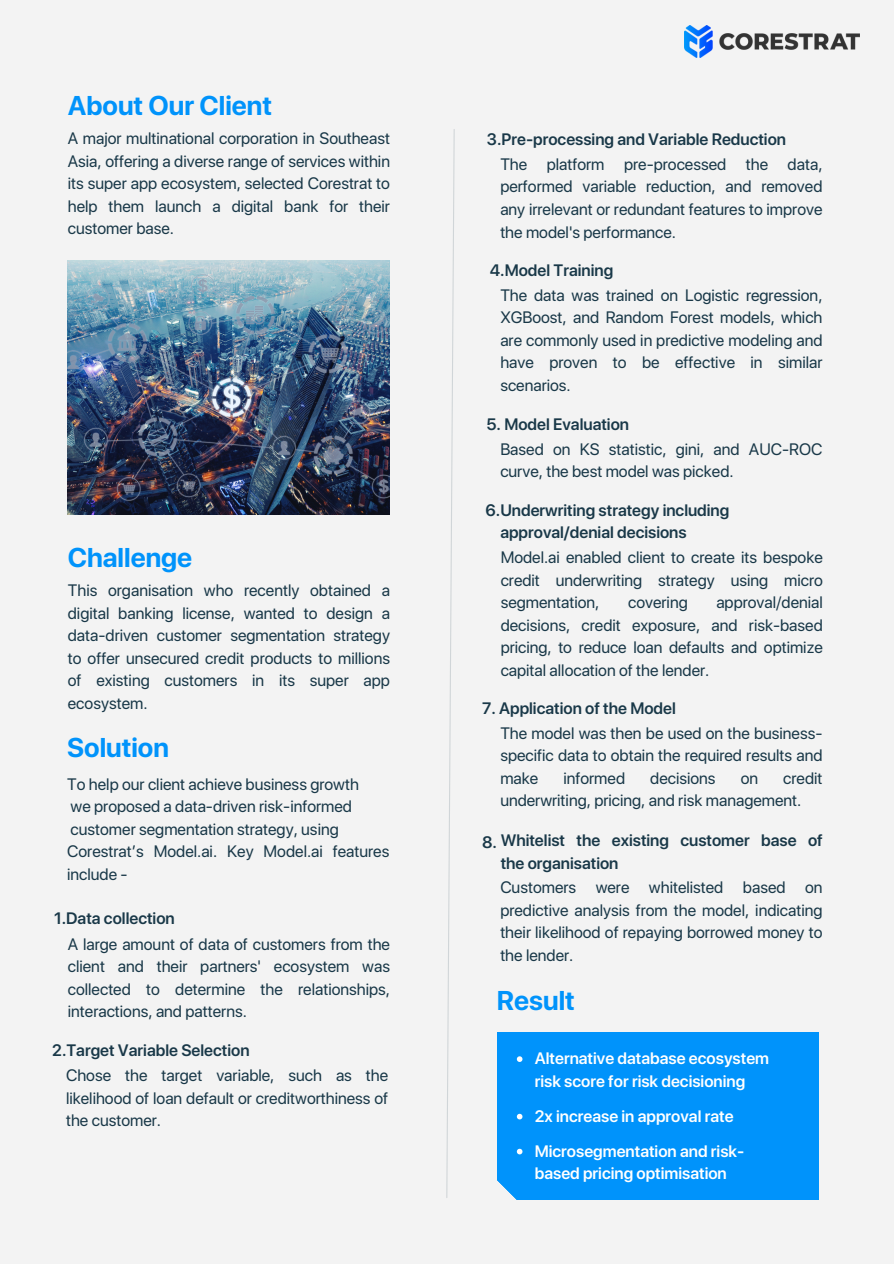
<style>
.page{position:relative;width:894px;height:1264px;background:#fff}
.page>*{position:absolute;margin:0;border:0;box-sizing:border-box;transform-origin:0 0}
.t1{font:700 27px "SF Pro Display";color:#0093fb}
.t2{font:16.5px/22.5px "SF Pro Display";color:#193848;text-align:justify}
.t3{font:600 16.5px/22.5px "SF Pro Display";color:#193848}
.t4{font:600 16.5px/22.5px "SF Pro Display";color:#fff}
</style>
<div class="page">
<div style="left:0;top:0;width:893px;height:1263px;background:#f3f3f3"></div>
<img style="left:68px;top:260px;width:322px;height:255px">
<div style="left:497px;top:1031px;width:321px;height:168px;background:#0093fb"></div>
<svg style="left:446px;top:129px;width:103px;height:1071px"></svg>
<img style="left:684px;top:26px;width:175px;height:31px">
<p class="t1" style="left:68px;top:89px;width:205px">About Our Client</p>
<p class="t2" style="left:68px;top:127px;width:323px">A major multinational corporation in Southeast Asia, offering a diverse range of services within its super app ecosystem, selected Corestrat to help them launch a digital bank for their customer base.</p>
<p class="t1" style="left:68px;top:541px;width:126px">Challenge</p>
<p class="t2" style="left:68px;top:579px;width:323px">This organisation who recently obtained a digital banking license, wanted to design a data-driven customer segmentation strategy to offer unsecured credit products to millions of existing customers in its super app ecosystem.</p>
<h2 class="t1" style="left:67px;top:731px;width:103px">Solution</h2>
<p class="t2" style="left:67px;top:772px;width:293px">To help our client achieve business growth</p>
<h2 class="t2" style="left:71px;top:795px;width:283px">we proposed a data-driven risk-informed</h2>
<p class="t2" style="left:71px;top:817px;width:269px">customer segmentation strategy, using</p>
<p class="t2" style="left:67px;top:840px;width:323px">Corestrat’s Model.ai. Key Model.ai features include -</p>
<h2 class="t3" style="left:54px;top:907px;width:122px">1.Data collection</h2>
<h2 class="t2" style="left:68px;top:932px;width:323px">A large amount of data of customers from the client and their partners' ecosystem was collected to determine the relationships, interactions, and patterns.</h2>
<p class="t3" style="left:52px;top:1039px;width:199px">2.Target Variable Selection</p>
<h2 class="t2" style="left:66px;top:1063px;width:323px">Chose the target variable, such as the likelihood of loan default or creditworthiness of the customer.</h2>
<p class="t3" style="left:486px;top:128px;width:300px">3.Pre-processing and Variable Reduction</p>
<p class="t2" style="left:500px;top:153px;width:323px">The platform pre-processed the data, performed variable reduction, and removed any irrelevant or redundant features to improve the model's performance.</p>
<p class="t3" style="left:489px;top:259px;width:125px">4.Model Training</p>
<h1 class="t2" style="left:500px;top:283px;width:323px">The data was trained on Logistic regression, XGBoost, and Random Forest models, which are commonly used in predictive modeling and have proven to be effective in similar scenarios.</h1>
<p class="t3" style="left:486px;top:413px;width:144px">5. Model Evaluation</p>
<h1 class="t2" style="left:500px;top:437px;width:323px">Based on KS statistic, gini, and AUC-ROC curve, the best model was picked.</h1>
<h2 class="t3" style="left:500px;top:498px;width:230px;text-indent:-15px">6.Underwriting strategy including approval/denial decisions</h2>
<h2 class="t2" style="left:500px;top:546px;width:323px">Model.ai enabled client to create its bespoke credit underwriting strategy using micro segmentation,</h2>
<h2 class="t2" style="left:500px;top:591px;width:323px;text-indent:216px">approval/denial decisions, credit exposure, and risk-based pricing, to reduce loan defaults and optimize capital allocation of the lender.</h2>
<h2 class="t2" style="left:628px;top:591px;width:61px">covering</h2>
<p class="t3" style="left:482px;top:696px;width:195px">7. Application of the Model</p>
<h2 class="t2" style="left:500px;top:721px;width:323px">The model was then be used on the business&shy;specific data to obtain the required results and make</h2>
<h2 class="t2" style="left:563px;top:766px;width:63px">informed</h2>
<h2 class="t2" style="left:650px;top:766px;width:67px">decisions</h2>
<h2 class="t2" style="left:740px;top:766px;width:19px">on</h2>
<h2 class="t2" style="left:500px;top:766px;width:323px;text-indent:283px">credit underwriting, pricing, and risk management.</h2>
<p class="t3" style="left:500px;top:828px;width:323px">Whitelist the existing customer base of the organisation</p>
<h2 class="t2" style="left:500px;top:876px;width:323px">Customers were whitelisted based on predictive analysis from the model, indicating their likelihood of repaying borrowed money to the lender.</h2>
<h2 class="t3" style="left:482px;top:830px;width:16px">8.</h2>
<p class="t1" style="left:497px;top:984px;width:79px">Result</p>
<h1 class="t4" style="left:534px;top:1047px;width:236px">Alternative database ecosystem risk score for risk decisioning</h1>
<p class="t4" style="left:534px;top:1104px;width:200px">2x increase in approval rate</p>
<p class="t4" style="left:534px;top:1139px;width:211px">Microsegmentation and risk&shy;based pricing optimisation</p>
</div>
